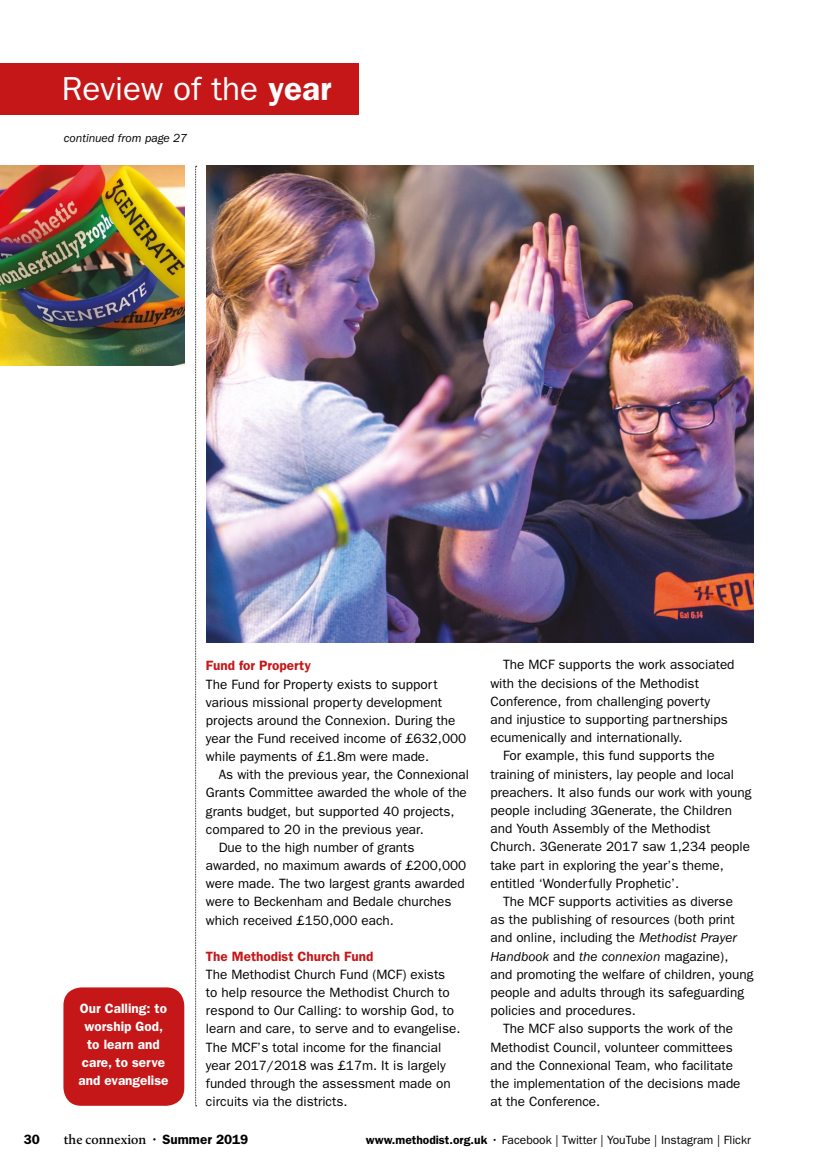
<style>
.page{position:relative;width:817px;height:1170px;background:#fff}
.page>*{position:absolute;margin:0;border:0;box-sizing:border-box;transform-origin:0 0}
.t1{font:33.3px "Franklin Gothic";color:#fff}
.t2{font:13.5px/18.1px "Franklin Gothic";color:#000}
.t3{font:600 13.5px/18px "Franklin Gothic";color:#fff;text-align:center}
.t4{font:600 13.5px "Franklin Gothic";color:#c51718}
.t5{font:italic 13.5px "Franklin Gothic";color:#000}
.t6{font:600 13.5px "Calluna";color:#000}
.t7{font:600 13.5px "Franklin Gothic";color:#000}
.t8{font:12px "Franklin Gothic";color:#000}
.t9{font:italic 12px "Franklin Gothic";color:#000}
.s1{font-weight:600}
.s2{font-style:italic}
.s3{font-style:normal}
.s4{font-family:"Franklin Gothic";font-weight:400}
.s5{font-family:"Franklin Gothic"}
</style>
<div class="page">
<svg style="left:195px;top:166px;width:2px;height:940px"></svg>
<img style="left:0;top:166px;width:185px;height:200px">
<img style="left:206px;top:166px;width:547px;height:476px">
<div style="left:0;top:64px;width:358px;height:51px;background:#c51718"></div>
<div style="left:63px;top:987px;width:121px;height:118px;background:#c51718;border-radius:18px"></div>
<h1 class="t1" style="left:62px;top:69px;width:271px">Review of the <span class="s1">year</span></h1>
<p class="t9" style="left:64px;top:131px;width:125px">continued from page 27</p>
<p class="t3" style="left:78px;top:999px;width:92px">Our Calling: to worship God, to learn and care, to serve and evangelise</p>
<p class="t4" style="left:206px;top:657px;width:106px">Fund for Property</p>
<p class="t2" style="left:206px;top:675px;width:262px">The Fund for Property exists to support various missional property development projects around the Connexion. During the year the Fund received income of £632,000 while payments of £1.8m were made.</p>
<p class="t2" style="left:219px;top:765px;width:252px">As with the previous year, the Connexional</p>
<p class="t2" style="left:206px;top:783px;width:262px">Grants Committee awarded the whole of the</p>
<p class="t2" style="left:206px;top:802px;width:250px">grants budget, but supported 40 projects,</p>
<p class="t2" style="left:206px;top:820px;width:219px">compared to 20 in the previous year.</p>
<p class="t2" style="left:219px;top:838px;width:197px">Due to the high number of grants</p>
<p class="t2" style="left:206px;top:856px;width:262px">awarded, no maximum awards of £200,000</p>
<p class="t2" style="left:206px;top:874px;width:260px">were made. The two largest grants awarded</p>
<p class="t2" style="left:206px;top:892px;width:247px">were to Beckenham and Bedale churches</p>
<p class="t2" style="left:206px;top:910px;width:189px">which received £150,000 each.</p>
<p class="t4" style="left:206px;top:948px;width:169px">The Methodist Church Fund</p>
<p class="t2" style="left:206px;top:965px;width:256px">The Methodist Church Fund (MCF) exists<br>to help resource the Methodist Church to respond to Our Calling: to worship God, to learn and care, to serve and to evangelise.<br>The MCF’s total income for the financial year 2017/2018 was £17m. It is largely funded through the assessment made on circuits via the districts.</p>
<p class="t2" style="left:490px;top:656px;width:245px;text-indent:13px">The MCF supports the work associated with the decisions of the Methodist Conference, from challenging poverty and injustice to supporting partnerships ecumenically and internationally.</p>
<p class="t2" style="left:490px;top:746px;width:263px;text-indent:13px">For example, this fund supports the training of ministers, lay people and local preachers. It also funds our work with young people including 3Generate, the Children and Youth Assembly of the Methodist Church. 3Generate 2017 saw 1,234 people take part in exploring the year’s theme, entitled ‘Wonderfully Prophetic’.</p>
<p class="t2" style="left:503px;top:892px;width:231px">The MCF supports activities as diverse</p>
<p class="t2" style="left:490px;top:910px;width:246px">as the publishing of resources (both print</p>
<p class="t2" style="left:490px;top:928px;width:248px">and online, including the <span class="s2">Methodist Prayer</span></p>
<p class="t5" style="left:490px;top:948px;width:239px">Handbook <span class="s3">and</span> the connexion <span class="s3">magazine),</span></p>
<p class="t2" style="left:490px;top:965px;width:265px">and promoting the welfare of children, young</p>
<p class="t2" style="left:490px;top:983px;width:255px">people and adults through its safeguarding</p>
<p class="t2" style="left:490px;top:1001px;width:147px">policies and procedures.</p>
<p class="t2" style="left:503px;top:1019px;width:231px">The MCF also supports the work of the</p>
<p class="t2" style="left:490px;top:1037px;width:244px">Methodist Council, volunteer committees</p>
<p class="t2" style="left:490px;top:1056px;width:244px">and the Connexional Team, who facilitate</p>
<p class="t2" style="left:490px;top:1074px;width:252px">the implementation of the decisions made</p>
<p class="t2" style="left:490px;top:1092px;width:111px">at the Conference.</p>
<p class="t7" style="left:24px;top:1130px;width:18px">30</p>
<p class="t6" style="left:64px;top:1130px;width:186px">the connexion <span class="s4">•</span> <span class="s5">Summer 2019</span></p>
<p class="t8" style="left:366px;top:1132px;width:386px"><span class="s1">www.methodist.org.uk</span> • Facebook | Twitter | YouTube | Instagram | Flickr</p>
</div>
